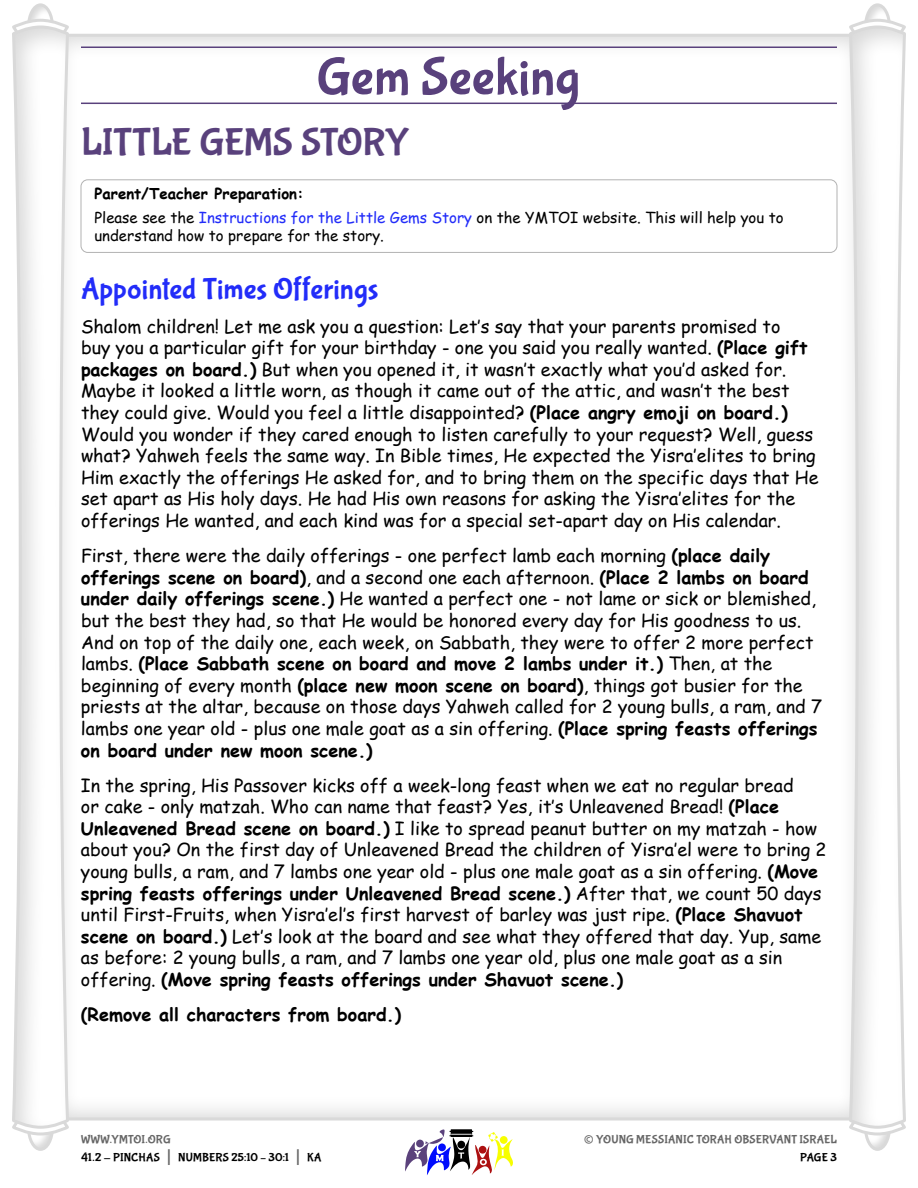
<style>
.page{position:relative;width:918px;height:1188px;background:#fff}
.page>*{position:absolute;margin:0;border:0;box-sizing:border-box;transform-origin:0 0}
.t1{font:54px "Bubblegum Sans";letter-spacing:.005em;color:#59417c}
.t2{font:39px "Bubblegum Sans";letter-spacing:-.005em;color:#59417c}
.t3{font:30px "Bubblegum Sans";letter-spacing:.005em;color:#222cf9}
.t4{font:27px "Bubblegum Sans";color:#666}
.t5{font:18px/21.6px "Comic Sans MS";color:#000}
.t6{font:700 18px "Comic Sans MS";color:#000}
.t7{font:15px/24.8px "Comic Sans MS";color:#000}
.t8{font:12px/18px "Bubblegum Sans";letter-spacing:.015em;color:#000}
.t9{font:12px "Bubblegum Sans";letter-spacing:.01em;color:#666}
.s1{font-weight:700}
.s2{color:#222cf9}
.s3{color:#666}
.s4{font-size:21px;color:#666}
</style>
<div class="page">
<svg style="left:405px;top:1129px;width:108px;height:46px"></svg>
<svg style="left:28px;top:1137px;width:25px;height:10px"></svg>
<div style="left:27px;top:1104px;width:27px;height:47px;border:3px solid #d9d9d9;border-radius:50%"></div>
<svg style="left:17px;top:1114px;width:55px;height:23px"></svg>
<svg style="left:28px;top:7px;width:25px;height:10px"></svg>
<div style="left:27px;top:3px;width:27px;height:48px;border:3px solid #d9d9d9;border-radius:50%"></div>
<svg style="left:18px;top:17px;width:45px;height:7px"></svg>
<svg style="left:12px;top:24px;width:58px;height:1106px"></svg>
<svg style="left:865px;top:1137px;width:25px;height:10px"></svg>
<div style="left:864px;top:1104px;width:27px;height:47px;border:3px solid #d9d9d9;border-radius:50%"></div>
<svg style="left:854px;top:1130px;width:47px;height:7px"></svg>
<svg style="left:865px;top:7px;width:25px;height:10px"></svg>
<div style="left:864px;top:3px;width:27px;height:48px;border:3px solid #d9d9d9;border-radius:50%"></div>
<svg style="left:846px;top:17px;width:54px;height:23px"></svg>
<svg style="left:848px;top:24px;width:58px;height:1106px"></svg>
<hr style="left:81px;top:103px;width:756px;height:1px;background:#59417c">
<hr style="left:81px;top:46px;width:756px;height:2px;background:#59417c">
<div style="left:81px;top:179px;width:756px;height:74px;border:1px solid #b2b2b2;border-radius:7px"></div>
<h1 class="t1" style="left:317px;top:53px;width:265px">Gem Seeking</h1>
<h2 class="t2" style="left:81px;top:125px;width:330px">LITTLE GEMS STORY</h2>
<p class="t7" style="left:94px;top:182px;width:691px"><span class="s1">Parent/Teacher Preparation:<br></span>Please see the <span class="s2">Instructions for the Little Gems Story</span> on the YMTOI website. This will help you to</p>
<p class="t7" style="left:94px;top:225px;width:291px">understand how to prepare for the story.</p>
<h3 class="t3" style="left:81px;top:275px;width:299px">Appointed Times Offerings</h3>
<p class="t5" style="left:81px;top:315px;width:739px">Shalom children! Let me ask you a question: Let’s say that your parents promised to<br>buy you a particular gift for your birthday - one you said you really wanted. <span class="s1">(Place gift packages on board )</span> But when you opened it, it wasn’t exactly what you’d asked for.<br>Maybe it looked a little worn, as though it came out of the attic, and wasn’t the best they could give. Would you feel a little disappointed? <span class="s1">(Place angry emoji on board )<br></span>Would you wonder if they cared enough to listen carefully to your request? Well, guess what? Yahweh feels the same way. In Bible times, He expected the Yisra’elites to bring Him exactly the offerings He asked for, and to bring them on the specific days that He set apart as His holy days. He had His own reasons for asking the Yisra’elites for the offerings He wanted, and each kind was for a special set-apart day on His calendar.</p>
<p class="t5" style="left:81px;top:547px;width:743px">First, there were the daily offerings - one perfect lamb each morning <span class="s1">(place daily offerings scene on board)</span>, and a second one each afternoon. <span class="s1">(Place 2 lambs on board under daily offerings scene )</span> He wanted a perfect one - not lame or sick or blemished, but the best they had, so that He would be honored every day for His goodness to us.<br>And on top of the daily one, each week, on Sabbath, they were to offer 2 more perfect lambs. <span class="s1">(Place Sabbath scene on board and move 2 lambs under it )</span> Then, at the beginning of every month <span class="s1">(place new moon scene on board)</span>, things got busier for the priests at the altar, because on those days Yahweh called for 2 young bulls, a ram, and 7 lambs one year old - plus one male goat as a sin offering. <span class="s1">(Place spring feasts offerings on board under new moon scene )</span></p>
<p class="t5" style="left:81px;top:776px;width:747px">In the spring, His Passover kicks off a week-long feast when we eat no regular bread<br>or cake - only matzah. Who can name that feast? Yes, it’s Unleavened Bread! <span class="s1">(Place Unleavened Bread scene on board )</span> I like to spread peanut butter on my matzah - how about you? On the first day of Unleavened Bread the children of Yisra’el were to bring 2 young bulls, a ram, and 7 lambs one year old - plus one male goat as a sin offering. <span class="s1">(Move spring feasts offerings under Unleavened Bread scene )</span> After that, we count 50 days until First-Fruits, when Yisra’el’s first harvest of barley was just ripe. <span class="s1">(Place Shavuot scene on board )</span> Let’s look at the board and see what they offered that day. Yup, same as before: 2 young bulls, a ram, and 7 lambs one year old, plus one male goat as a sin offering. <span class="s1">(Move spring feasts offerings under Shavuot scene )</span></p>
<p class="t6" style="left:81px;top:1007px;width:322px">(Remove all characters from board )</p>
<p class="t8" style="left:81px;top:1131px;width:242px"><span class="s3">WWW.YMTOI.ORG<br></span>41.2 - PINCHAS <span class="s4">|</span> NUMBERS 25:10 – 30:1 <span class="s4">|</span> KA</p>
<h3 class="t4" style="left:584px;top:1128px;width:12px">©</h3>
<p class="t9" style="left:596px;top:1134px;width:242px">YOUNG MESSIANIC TORAH OBSERVANT ISRAEL</p>
<p class="t8" style="left:800px;top:1149px;width:38px">PAGE 3</p>
</div>
